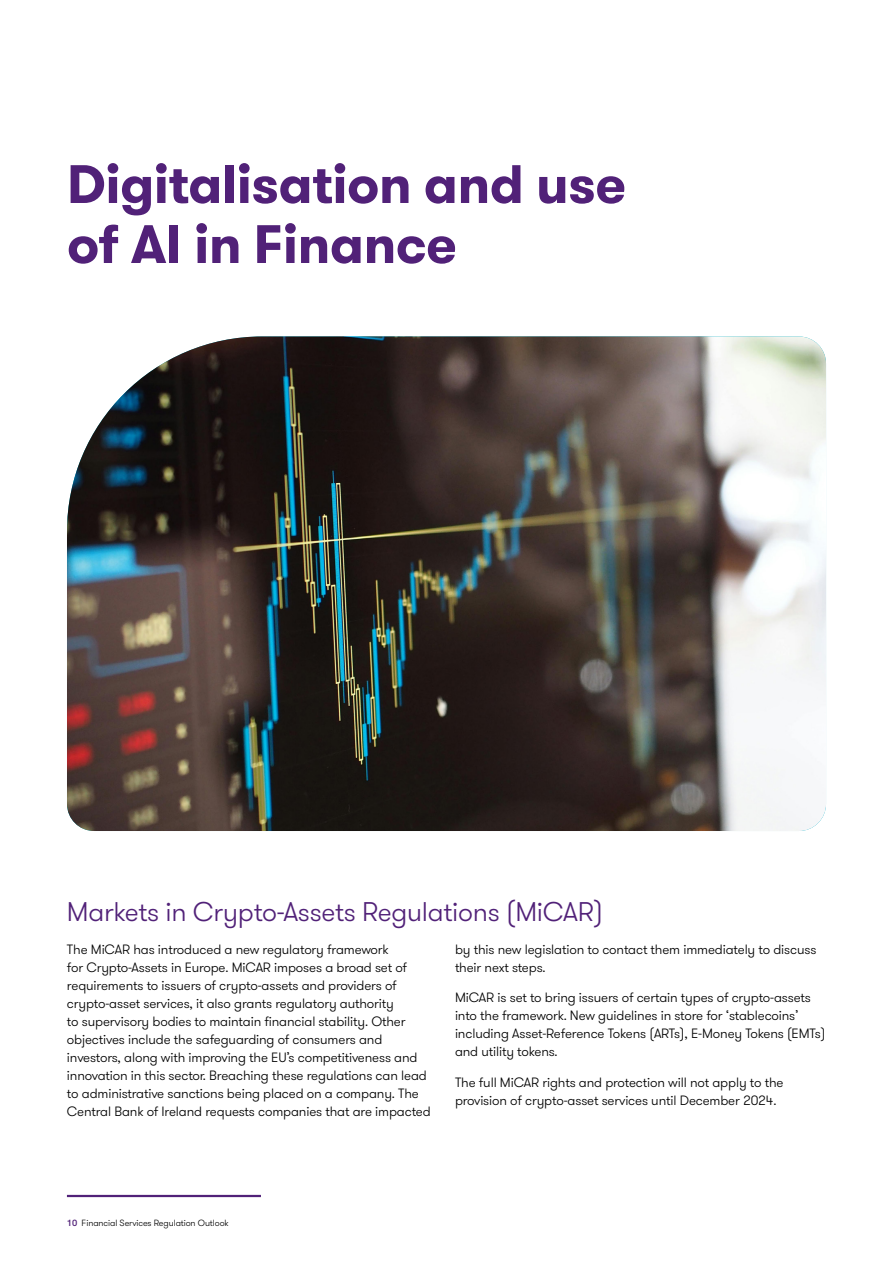
<style>
.page{position:relative;width:893px;height:1263px;background:#fff}
.page>*{position:absolute;margin:0;border:0;box-sizing:border-box;transform-origin:0 0}
._02_Headline_two_Bold_36pt{font:700 54px "GT Walsheim Pro";letter-spacing:-.01em;color:#512178}
._03_Headline_three_Light_18pt{font:300 27px "GT Walsheim Pro";letter-spacing:-.01em;color:#512178}
._11_Body_text{font:300 13.5px/18px "GT Walsheim Pro";letter-spacing:-.01em;color:#000}
._11_Body_text-2{font:300 9px "GT Walsheim Pro";letter-spacing:-.01em;color:#000}
.s1{font-weight:500;color:#512178}
</style>
<div class="page">
<hr style="left:67px;top:1195px;width:194px;height:2px;background:#512178">
<img style="left:67px;top:336px;width:759px;height:495px">
<p class="_02_Headline_two_Bold_36pt" style="left:67px;top:149px;width:561px">Digitalisation and use</p>
<p class="_02_Headline_two_Bold_36pt" style="left:67px;top:209px;width:392px">of AI in Finance</p>
<p class="_03_Headline_three_Light_18pt" style="left:67px;top:895px;width:538px">Markets in Crypto-Assets Regulations (MiCAR)</p>
<p class="_11_Body_text" style="left:67px;top:940px;width:365px">The MiCAR has introduced a new regulatory framework<br>for Crypto-Assets in Europe. MiCAR imposes a broad set of requirements to issuers of crypto-assets and providers of crypto-asset services, it also grants regulatory authority<br>to supervisory bodies to maintain financial stability. Other objectives include the safeguarding of consumers and investors, along with improving the EU’s competitiveness and innovation in this sector. Breaching these regulations can lead to administrative sanctions being placed on a company. The Central Bank of Ireland requests companies that are impacted</p>
<p class="_11_Body_text" style="left:455px;top:940px;width:363px">by this new legislation to contact them immediately to discuss their next steps.</p>
<p class="_11_Body_text" style="left:455px;top:989px;width:372px">MiCAR is set to bring issuers of certain types of crypto-assets into the framework. New guidelines in store for ‘stablecoins’ including Asset-Reference Tokens (ARTs), E-Money Tokens (EMTs) and utility tokens.</p>
<p class="_11_Body_text" style="left:455px;top:1074px;width:330px">The full MiCAR rights and protection will not apply to the provision of crypto-asset services until December 2024.</p>
<p class="_11_Body_text-2" style="left:67px;top:1217px;width:163px"><span class="s1">10</span> Financial Services Regulation Outlook</p>
</div>
